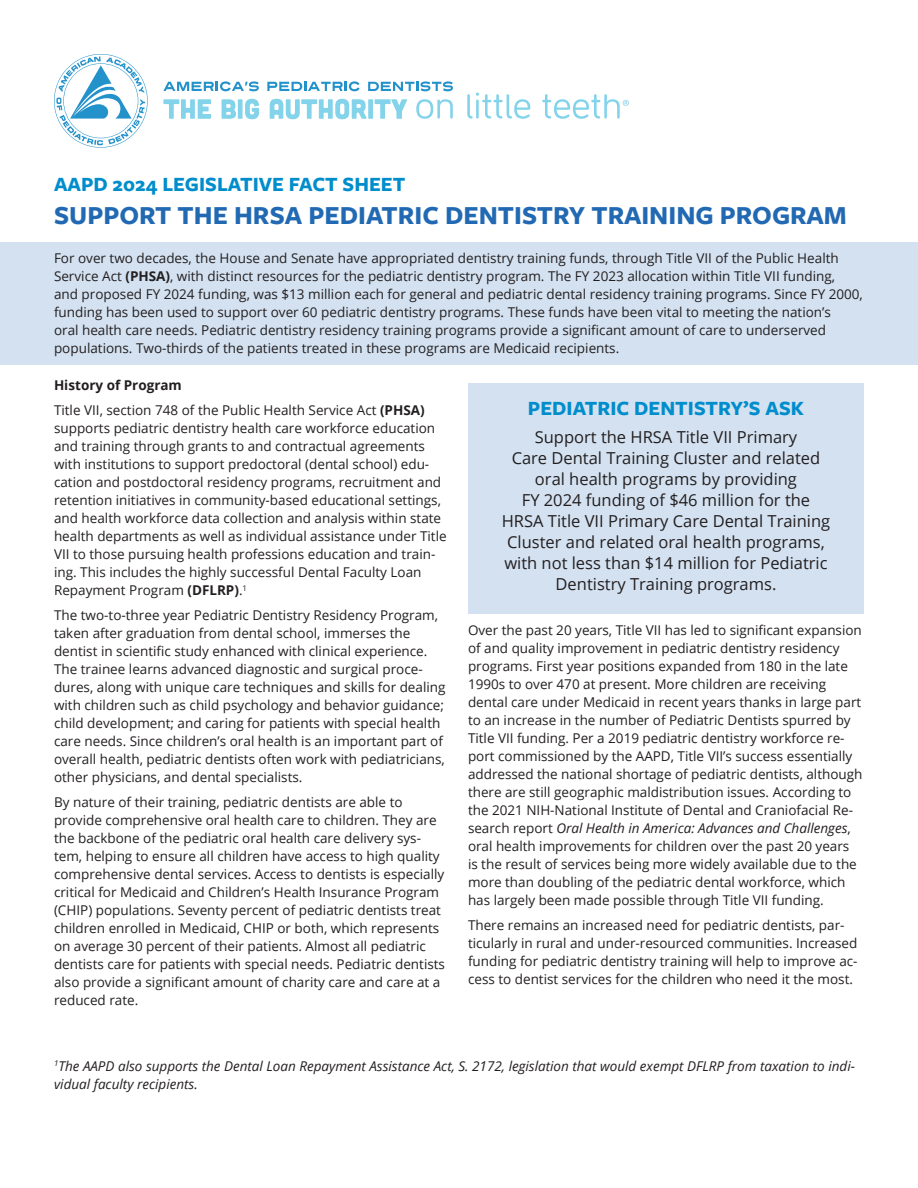
<style>
.page{position:relative;width:918px;height:1188px;background:#fff}
.page>*{position:absolute;margin:0;border:0;box-sizing:border-box;transform-origin:0 0}
.t1{font:700 27px "Freight Sans Pro";color:#2269b3}
.t2{font:700 21px "Freight Sans Pro";color:#008dcc}
.t3{font:16.5px/21px "Open Sans";color:#231f20;text-align:center}
.t4{font:13.5px/18px "Open Sans";color:#231f20}
.t5{font:italic 13.5px/18px "Open Sans";color:#231f20}
.s1{font-weight:700}
.s2{font-style:italic}
</style>
<div class="page">
<div style="left:468px;top:383px;width:396px;height:230px;background:#d3e1f0"></div>
<svg style="left:163px;top:81px;width:96px;height:10px"></svg>
<svg style="left:267px;top:81px;width:93px;height:10px"></svg>
<svg style="left:368px;top:81px;width:85px;height:10px"></svg>
<svg style="left:54px;top:54px;width:94px;height:94px"></svg>
<svg style="left:163px;top:99px;width:48px;height:20px"></svg>
<svg style="left:222px;top:99px;width:14px;height:20px"></svg>
<div style="left:238px;top:99px;width:5px;height:20px;background:#83d3ea"></div>
<svg style="left:245px;top:99px;width:14px;height:20px"></svg>
<svg style="left:270px;top:99px;width:97px;height:20px"></svg>
<div style="left:368px;top:99px;width:5px;height:20px;background:#83d3ea"></div>
<svg style="left:375px;top:99px;width:32px;height:20px"></svg>
<svg style="left:416px;top:99px;width:37px;height:20px"></svg>
<svg style="left:467px;top:93px;width:63px;height:26px"></svg>
<svg style="left:542px;top:94px;width:87px;height:25px"></svg>
<div style="left:0;top:242px;width:918px;height:123px;background:#d3e1f0"></div>
<h2 class="t2" style="left:54px;top:170px;width:353px">AAPD 2024 LEGISLATIVE FACT SHEET</h2>
<h1 class="t1" style="left:54px;top:197px;width:794px">SUPPORT THE HRSA PEDIATRIC DENTISTRY TRAINING PROGRAM</h1>
<p class="t4" style="left:54px;top:248px;width:810px">For over two decades, the House and Senate have appropriated dentistry training funds, through Title VII of the Public Health Service Act <span class="s1">(PHSA)</span>, with distinct resources for the pediatric dentistry program. The FY 2023 allocation within Title VII funding,<br>and proposed FY 2024 funding, was $13 million each for general and pediatric dental residency training programs. Since FY 2000, funding has been used to support over 60 pediatric dentistry programs. These funds have been vital to meeting the nation’s<br>oral health care needs. Pediatric dentistry residency training programs provide a significant amount of care to underserved populations. Two-thirds of the patients treated in these programs are Medicaid recipients.</p>
<p class="t4" style="left:54px;top:373px;width:372px;line-height:24.8px"><span class="s1">History of Program<br></span>Title VII, section 748 of the Public Health Service Act <span class="s1">(PHSA)</span></p>
<p class="t4" style="left:54px;top:419px;width:394px">supports pediatric dentistry health care workforce education and training through grants to and contractual agreements with institutions to support predoctoral (dental school) edu&shy;cation and postdoctoral residency programs, recruitment and retention initiatives in community-based educational settings, and health workforce data collection and analysis within state health departments as well as individual assistance under Title VII to those pursuing health professions education and train&shy;ing. This includes the highly successful Dental Faculty Loan Repayment Program <span class="s1">(DFLRP)</span>.<sup>1</sup></p>
<p class="t4" style="left:54px;top:606px;width:393px">The two-to-three year Pediatric Dentistry Residency Program, taken after graduation from dental school, immerses the dentist in scientific study enhanced with clinical experience.<br>The trainee learns advanced diagnostic and surgical proce&shy;dures, along with unique care techniques and skills for dealing with children such as child psychology and behavior guidance; child development; and caring for patients with special health care needs. Since children’s oral health is an important part of overall health, pediatric dentists often work with pediatricians, other physicians, and dental specialists.</p>
<p class="t4" style="left:54px;top:792px;width:393px">By nature of their training, pediatric dentists are able to provide comprehensive oral health care to children. They are the backbone of the pediatric oral health care delivery sys&shy;tem, helping to ensure all children have access to high quality comprehensive dental services. Access to dentists is especially critical for Medicaid and Children’s Health Insurance Program (CHIP) populations. Seventy percent of pediatric dentists treat children enrolled in Medicaid, CHIP or both, which represents on average 30 percent of their patients. Almost all pediatric dentists care for patients with special needs. Pediatric dentists also provide a significant amount of charity care and care at a reduced rate.</p>
<h2 class="t2" style="left:528px;top:394px;width:278px">PEDIATRIC DENTISTRY’S ASK</h2>
<p class="t3" style="left:502px;top:426px;width:330px">Support the HRSA Title VII Primary<br>Care Dental Training Cluster and related oral health programs by providing<br>FY 2024 funding of $46 million for the HRSA Title VII Primary Care Dental Training Cluster and related oral health programs, with not less than $14 million for Pediatric Dentistry Training programs.</p>
<p class="t4" style="left:468px;top:621px;width:396px">Over the past 20 years, Title VII has led to significant expansion of and quality improvement in pediatric dentistry residency programs. First year positions expanded from 180 in the late 1990s to over 470 at present. More children are receiving dental care under Medicaid in recent years thanks in large part to an increase in the number of Pediatric Dentists spurred by Title VII funding. Per a 2019 pediatric dentistry workforce re&shy;port commissioned by the AAPD, Title VII’s success essentially addressed the national shortage of pediatric dentists, although there are still geographic maldistribution issues. According to the 2021 NIH-National Institute of Dental and Craniofacial Re&shy;search report <span class="s2">Oral Health in America: Advances and Challenges</span>, oral health improvements for children over the past 20 years is the result of services being more widely available due to the more than doubling of the pediatric dental workforce, which has largely been made possible through Title VII funding.</p>
<p class="t4" style="left:468px;top:915px;width:391px">There remains an increased need for pediatric dentists, par&shy;ticularly in rural and under-resourced communities. Increased funding for pediatric dentistry training will help to improve ac&shy;cess to dentist services for the children who need it the most.</p>
<p class="t5" style="left:54px;top:1057px;width:803px"><sup>1</sup>The AAPD also supports the Dental Loan Repayment Assistance Act, S. 2172, legislation that would exempt DFLRP from taxation to indi&shy;vidual faculty recipients.</p>
</div>
